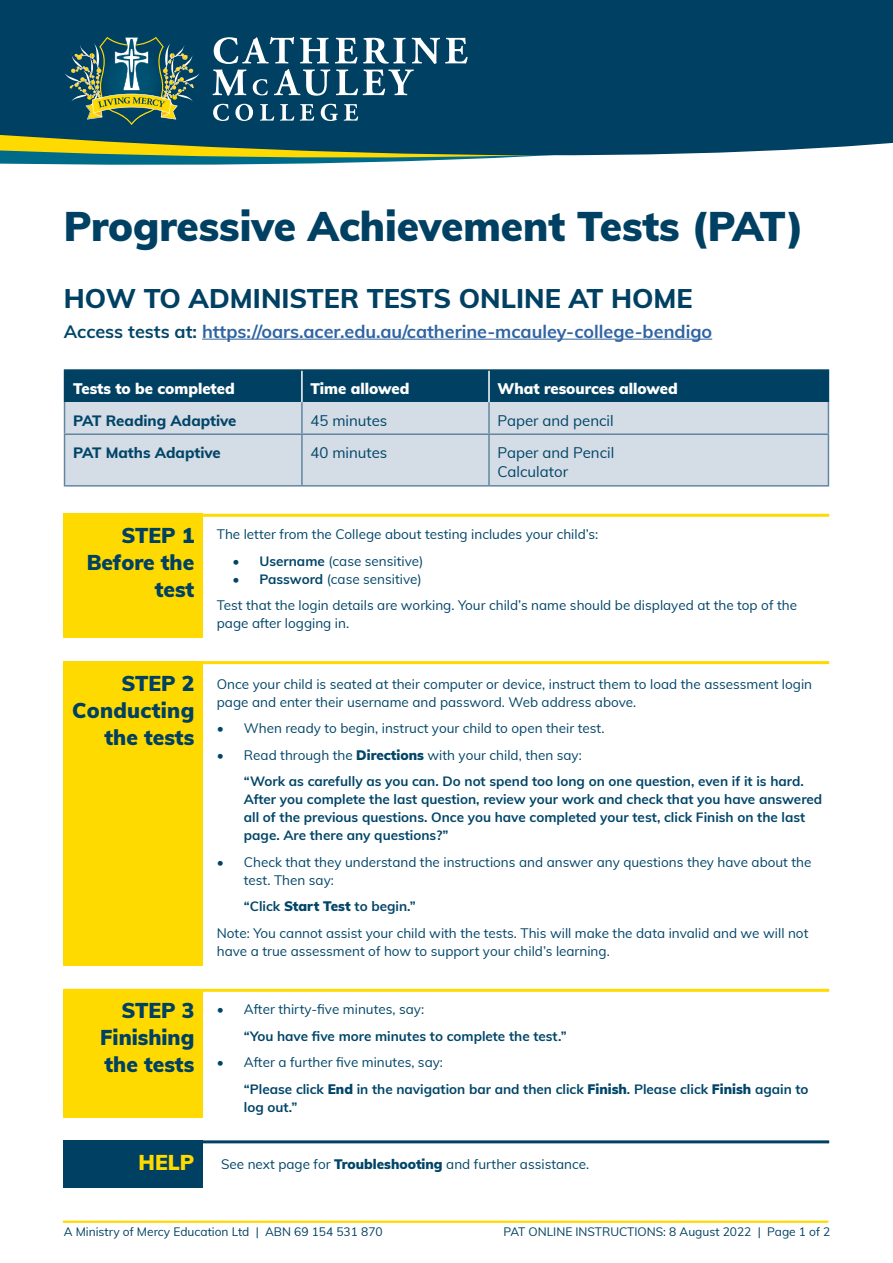
<style>
.page{position:relative;width:893px;height:1263px;background:#fff}
.page>*{position:absolute;margin:0;border:0;box-sizing:border-box;transform-origin:0 0}
.t1{font:900 40.5px "Muli";color:#004062}
.t2{font:800 27px "Muli";color:#004062}
.t3{font:900 21px/27px "Muli";color:#004062;text-align:right}
.t4{font:900 21px "Muli";color:#ffda00}
.t5{font:700 18px "Muli";color:#2f63a2}
.t6{font:15px/19.5px "Muli";color:#004568}
.t7{font:900 15px "Muli";color:#fff}
.t8{font:800 15px "Muli";color:#004568}
.t9{font:13.5px/26.5px "Muli";color:#004568}
.t10{font:700 13.5px/26.5px "Muli";color:#004568}
.t11{font:12px "Muli";color:#004062}
.s1{color:#004568}
.s2{font-weight:700}
.s3{font-weight:400}
.s4{font-weight:900}
</style>
<div class="page">
<svg style="left:0;top:112px;width:893px;height:53px;background:#3a6b71"></svg>
<div style="left:0;top:0;width:893px;height:112px;background:#004062"></div>
<svg style="left:213px;top:104px;width:16px;height:17px"></svg>
<svg style="left:235px;top:104px;width:18px;height:17px"></svg>
<svg style="left:260px;top:104px;width:14px;height:17px"></svg>
<svg style="left:280px;top:104px;width:14px;height:17px"></svg>
<svg style="left:300px;top:104px;width:14px;height:17px"></svg>
<svg style="left:321px;top:104px;width:17px;height:17px"></svg>
<svg style="left:344px;top:104px;width:14px;height:17px"></svg>
<svg style="left:212px;top:37px;width:256px;height:59px"></svg>
<img style="left:65px;top:37px;width:135px;height:88px">
<img style="left:92px;top:43px;width:10px;height:29px">
<img style="left:162px;top:43px;width:11px;height:29px">
<img style="left:75px;top:45px;width:17px;height:15px">
<img style="left:173px;top:45px;width:15px;height:15px">
<hr style="left:63px;top:1220px;width:765px;height:3px;background:#ffda00">
<hr style="left:202px;top:339px;width:510px;height:1px;background:#2f63a2">
<div style="left:65px;top:371px;width:763px;height:31px;background:#004062"></div>
<div style="left:65px;top:402px;width:763px;height:83px;background:#d4dce5"></div>
<hr style="left:64px;top:369px;width:238px;height:2px;background:#004062">
<hr style="left:64px;top:371px;width:1px;height:31px;background:#004062">
<hr style="left:302px;top:369px;width:187px;height:2px;background:#004062">
<hr style="left:489px;top:369px;width:340px;height:2px;background:#004062">
<hr style="left:828px;top:371px;width:1px;height:31px;background:#004062">
<hr style="left:301px;top:371px;width:2px;height:31px;background:#fff">
<hr style="left:488px;top:371px;width:2px;height:31px;background:#fff">
<hr style="left:64px;top:435px;width:1px;height:50px;background:#6286a2">
<hr style="left:301px;top:435px;width:2px;height:50px;background:#6286a2">
<hr style="left:488px;top:435px;width:2px;height:50px;background:#6286a2">
<hr style="left:828px;top:435px;width:1px;height:50px;background:#6286a2">
<hr style="left:64px;top:485px;width:238px;height:2px;background:#6286a2">
<hr style="left:302px;top:485px;width:187px;height:2px;background:#6286a2">
<hr style="left:489px;top:485px;width:340px;height:2px;background:#6286a2">
<hr style="left:64px;top:402px;width:1px;height:31px;background:#6286a2">
<hr style="left:301px;top:402px;width:2px;height:31px;background:#6286a2">
<hr style="left:488px;top:402px;width:2px;height:31px;background:#6286a2">
<hr style="left:828px;top:402px;width:1px;height:31px;background:#6286a2">
<hr style="left:64px;top:433px;width:238px;height:2px;background:#6286a2">
<hr style="left:302px;top:433px;width:187px;height:2px;background:#6286a2">
<hr style="left:489px;top:433px;width:340px;height:2px;background:#6286a2">
<hr style="left:64px;top:514px;width:765px;height:3px;background:#ffda00">
<div style="left:64px;top:514px;width:139px;height:124px;background:#ffda00"></div>
<hr style="left:64px;top:661px;width:765px;height:3px;background:#ffda00">
<div style="left:64px;top:661px;width:139px;height:305px;background:#ffda00"></div>
<hr style="left:64px;top:989px;width:765px;height:3px;background:#ffda00">
<div style="left:64px;top:989px;width:139px;height:128px;background:#ffda00"></div>
<hr style="left:64px;top:1140px;width:765px;height:3px;background:#004062">
<div style="left:64px;top:1140px;width:139px;height:48px;background:#004062"></div>
<h1 class="t1" style="left:64px;top:197px;width:742px">Progressive Achievement Tests (PAT)</h1>
<h2 class="t2" style="left:64px;top:278px;width:630px">HOW TO ADMINISTER TESTS ONLINE AT HOME</h2>
<h3 class="t5" style="left:64px;top:318px;width:650px"><span class="s1">Access tests at:</span> https://oars.acer.edu.au/catherine-mcauley-college-bendigo</h3>
<p class="t7" style="left:73px;top:377px;width:163px">Tests to be completed</p>
<p class="t7" style="left:310px;top:377px;width:101px">Time allowed</p>
<p class="t7" style="left:497px;top:377px;width:182px">What resources allowed</p>
<p class="t8" style="left:73px;top:409px;width:165px">PAT Reading Adaptive</p>
<p class="t6" style="left:310px;top:410px;width:78px">45 minutes</p>
<p class="t6" style="left:497px;top:410px;width:118px">Paper and pencil</p>
<p class="t8" style="left:73px;top:441px;width:149px">PAT Maths Adaptive</p>
<p class="t6" style="left:310px;top:442px;width:78px">40 minutes</p>
<p class="t6" style="left:497px;top:442px;width:118px">Paper and Pencil<br>Calculator</p>
<h3 class="t3" style="left:87px;top:521px;width:109px">STEP 1<br>Before the test</h3>
<p class="t9" style="left:217px;top:520px;width:383px">The letter from the College about testing includes your child’s:</p>
<p class="t9" style="left:232px;top:547px;width:192px"><span class="s2">• Username</span> (case sensitive)</p>
<p class="t9" style="left:217px;top:565px;width:582px;text-indent:16px"><span class="s2">• Password</span> (case sensitive)<br>Test that the login details are working. Your child’s name should be displayed at the top of the</p>
<p class="t9" style="left:217px;top:609px;width:134px">page after logging in.</p>
<h3 class="t3" style="left:72px;top:669px;width:124px">STEP 2<br>Conducting the tests</h3>
<p class="t9" style="left:217px;top:674px;width:597px;line-height:18px">Once your child is seated at their computer or device, instruct them to load the assessment login page and enter their username and password. Web address above.</p>
<p class="t9" style="left:217px;top:714px;width:389px">• When ready to begin, instruct your child to open their test.</p>
<p class="t10" style="left:244px;top:741px;width:561px;text-indent:-27px"><span class="s3">• Read through the</span> <span class="s4">Directions</span> <span class="s3">with your child, then say:<br></span>“Work as carefully as you can. Do not spend too long on one question, even if it is hard.</p>
<p class="t10" style="left:244px;top:790px;width:580px;line-height:18px">After you complete the last question, review your work and check that you have answered all of the previous questions. Once you have completed your test, click Finish on the last page. Are there any questions?”</p>
<p class="t9" style="left:244px;top:852px;width:569px;line-height:18px;text-indent:-27px">• Check that they understand the instructions and answer any questions they have about the test. Then say:</p>
<p class="t9" style="left:217px;top:892px;width:593px;text-indent:27px"><span class="s2">“Click</span> <span class="s4">Start Test</span> <span class="s2">to begin.”<br></span>Note: You cannot assist your child with the tests. This will make the data invalid and we will not</p>
<p class="t9" style="left:217px;top:937px;width:394px">have a true assessment of how to support your child’s learning.</p>
<h3 class="t3" style="left:100px;top:996px;width:96px;text-align:justify;text-indent:21px">STEP 3<br>Finishing the tests</h3>
<p class="t9" style="left:217px;top:995px;width:209px">• After thirty-five minutes, say:</p>
<p class="t10" style="left:244px;top:1022px;width:324px">“You have five more minutes to complete the test.”</p>
<p class="t10" style="left:244px;top:1048px;width:566px;text-indent:-27px"><span class="s3">• After a further five minutes, say:<br></span>“Please click <span class="s4">End</span> in the navigation bar and then click <span class="s4">Finish</span>. Please click <span class="s4">Finish</span> again to</p>
<p class="t10" style="left:244px;top:1093px;width:55px">log out.”</p>
<h3 class="t4" style="left:139px;top:1147px;width:57px">HELP</h3>
<p class="t9" style="left:221px;top:1150px;width:370px">See next page for <span class="s4">Troubleshooting</span> and further assistance.</p>
<p class="t11" style="left:64px;top:1222px;width:320px">A Ministry of Mercy Education Ltd | ABN 69 154 531 870</p>
<p class="t11" style="left:503px;top:1222px;width:328px">PAT ONLINE INSTRUCTIONS: 8 August 2022 | Page 1 of 2</p>
</div>
